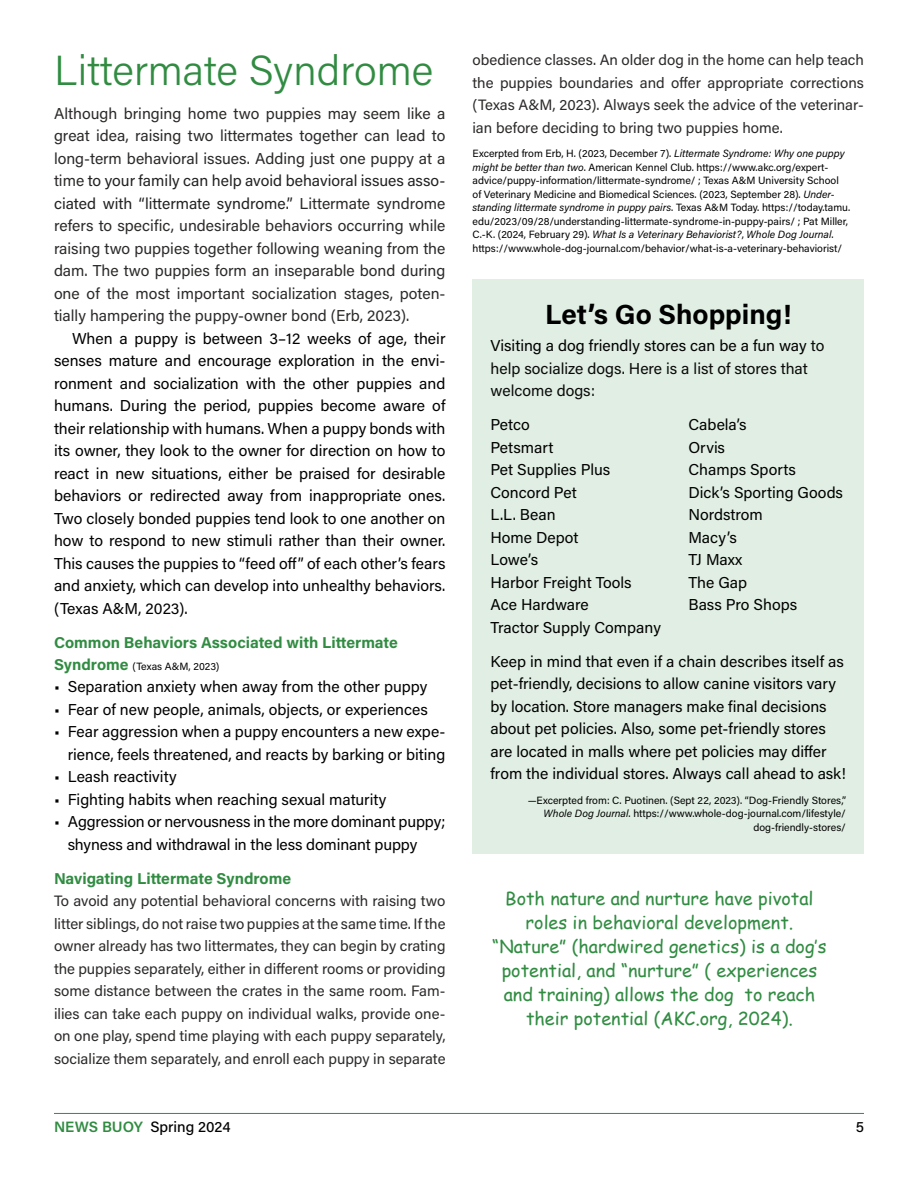
<style>
.page{position:relative;width:918px;height:1188px;background:#fff}
.page>*{position:absolute;margin:0;border:0;box-sizing:border-box;transform-origin:0 0}
.t1{font:300 42px "Acumin Pro";color:#318c42}
.t2{font:700 27.75px "Acumin Pro";color:#000}
.t3{font:18px/24px "Comic Sans MS";color:#318c42;text-align:center}
.t4{font:15.75px/22.5px "Acumin Pro";color:#000}
.t5{font:15.75px/22.5px "Acumin Pro";color:#2c2a29;text-align:justify}
.t6{font:15.75px/22.5px "Acumin Pro";color:#0a0a0a}
.t7{font:700 15.75px "Acumin Pro";color:#318c42}
.t8{font:15px/22.5px "Acumin Pro";color:#2c2a29;text-align:justify}
.t9{font:500 15px "Acumin Pro";color:#000}
.t10{font:10.5px/13.5px "Acumin Pro";color:#000;text-align:right}
.s1{color:#222223}
.s2{font-weight:700;font-size:15.75px;color:#318c42}
.s3{font-style:italic}
.s4{color:#000}
.s5{font-weight:600;color:#318c42}
</style>
<div class="page">
<hr style="left:54px;top:1113px;width:810px;height:1px;background:#318c42">
<div style="left:472px;top:280px;width:392px;height:574px;background:#e0eee3"></div>
<h1 class="t1" style="left:54px;top:41px;width:381px">Littermate Syndrome</h1>
<p class="t5" style="left:54px;top:101px;width:393px">Although bringing home two puppies may seem like a great idea, raising two littermates together can lead to long-term behavioral issues. Adding just one puppy at a time <span class="s1">to your family can help avoid behavioral issues asso&shy;ciated with “littermate syndrome.”</span> Littermate syndrome refers to specific, undesirable behaviors occurring while raising two puppies together following weaning from the dam. The two puppies form an inseparable bond during one of the most important socialization stages, poten&shy;tially hampering the puppy-owner bond (Erb, 2023).</p>
<p class="t4" style="left:54px;top:326px;width:393px;text-align:justify;text-indent:18px">When a puppy is between 3–12 weeks of age, their senses mature and encourage exploration in the envi&shy;ronment and socialization with the other puppies and humans. During the period, puppies become aware of their relationship with humans. When a puppy bonds with its owner, they look to the owner for direction on how to react in new situations, either be praised for desirable behaviors or redirected away from inappropriate ones.<br>Two closely bonded puppies tend look to one another on how to respond to new stimuli rather than their owner.<br>This causes the puppies to “feed off” of each other’s fears and anxiety, which can develop into unhealthy behaviors. (Texas A&amp;M, 2023).</p>
<p class="t7" style="left:54px;top:631px;width:345px">Common Behaviors Associated with Littermate</p>
<p class="t10" style="left:54px;top:659px;width:167px"><span class="s2">Syndrome</span> (Texas A&amp;M, 2023)</p>
<p class="t4" style="left:54px;top:675px;width:375px">• Separation anxiety when away from the other puppy</p>
<p class="t4" style="left:54px;top:697px;width:376px">• Fear of new people, animals, objects, or experiences</p>
<p class="t4" style="left:54px;top:720px;width:393px;text-align:right">• Fear aggression when a puppy encounters a new expe&shy;rience, feels threatened, and reacts by barking or biting</p>
<p class="t4" style="left:54px;top:765px;width:124px">• Leash reactivity</p>
<p class="t4" style="left:54px;top:788px;width:334px">• Fighting habits when reaching sexual maturity</p>
<p class="t4" style="left:68px;top:810px;width:379px;text-indent:-14px">• Aggression or nervousness in the more dominant puppy; shyness and withdrawal in the less dominant puppy</p>
<p class="t7" style="left:54px;top:867px;width:239px">Navigating Littermate Syndrome</p>
<p class="t8" style="left:54px;top:889px;width:393px">To avoid any potential behavioral concerns with raising two litter siblings, do not raise two puppies at the same time. If the owner already has two littermates, they can begin by crating the puppies separately, either in different rooms or providing some distance between the crates in the same room. Fam&shy;ilies can take each puppy on individual walks, provide one&shy;on one play, spend time playing with each puppy separately, socialize them separately, and enroll each puppy in separate</p>
<p class="t8" style="left:472px;top:48px;width:393px">obedience classes. An older dog in the home can help teach the puppies boundaries and offer appropriate corrections (Texas A&amp;M, 2023). Always seek the advice of the veterinar&shy;ian before deciding to bring two puppies home.</p>
<p class="t10" style="left:472px;top:146px;width:379px;text-align:left">Excerpted from Erb, H. (2023, December 7). <span class="s3">Littermate Syndrome: Why one puppy might be better than two</span>. American Kennel Club. https://www.akc.org/expert&shy;advice/puppy-information/littermate-syndrome/ ; Texas A&amp;M University School of Veterinary Medicine and Biomedical Sciences. (2023, September 28). <span class="s3">Under&shy;standing littermate syndrome in puppy pairs</span>. Texas A&amp;M Today. https://today.tamu. edu/2023/09/28/understanding-littermate-syndrome-in-puppy-pairs/ ; Pat Miller, C.-K. (2024, February 29). <span class="s3">What Is a Veterinary Behaviorist?</span>, <span class="s3">Whole Dog Journal</span>. https://www.whole-dog-journal.com/behavior/what-is-a-veterinary-behaviorist/</p>
<h2 class="t2" style="left:545px;top:294px;width:248px">Let’s Go Shopping!</h2>
<p class="t6" style="left:490px;top:334px;width:335px"><span class="s4">Visiting a dog friendly stores can be a fun way</span> to help socialize dogs. Here is a list of stores that welcome dogs:</p>
<p class="t4" style="left:490px;top:413px;width:41px">Petco</p>
<p class="t4" style="left:688px;top:413px;width:60px">Cabela’s</p>
<p class="t4" style="left:490px;top:435px;width:64px">Petsmart</p>
<p class="t4" style="left:688px;top:435px;width:38px">Orvis</p>
<p class="t4" style="left:490px;top:458px;width:121px">Pet Supplies Plus</p>
<p class="t4" style="left:688px;top:458px;width:109px">Champs Sports</p>
<p class="t4" style="left:490px;top:480px;width:88px">Concord Pet</p>
<p class="t4" style="left:688px;top:480px;width:156px">Dick’s Sporting Goods</p>
<p class="t4" style="left:490px;top:503px;width:67px">L.L. Bean</p>
<p class="t4" style="left:688px;top:503px;width:76px">Nordstrom</p>
<p class="t4" style="left:490px;top:525px;width:89px">Home Depot</p>
<p class="t4" style="left:688px;top:525px;width:50px">Macy’s</p>
<p class="t4" style="left:490px;top:548px;width:49px">Lowe’s</p>
<p class="t4" style="left:688px;top:548px;width:55px">TJ Maxx</p>
<p class="t4" style="left:490px;top:570px;width:143px">Harbor Freight Tools</p>
<p class="t4" style="left:688px;top:570px;width:60px">The Gap</p>
<p class="t4" style="left:490px;top:593px;width:100px">Ace Hardware</p>
<p class="t4" style="left:688px;top:593px;width:110px">Bass Pro Shops</p>
<p class="t4" style="left:490px;top:610px;width:355px;line-height:33.8px">Tractor Supply Company<br>Keep in mind that even if a chain describes itself as</p>
<p class="t4" style="left:490px;top:672px;width:357px">pet-friendly, decisions to allow canine visitors vary by location. Store managers make final decisions about pet policies. Also, some pet-friendly stores are located in malls where pet policies may differ from the individual stores. Always call ahead to ask!</p>
<p class="t10" style="left:528px;top:793px;width:320px">—Excerpted from: C. Puotinen. (Sept 22, 2023). “Dog-Friendly Stores,”<br><span class="s3">Whole Dog Journal</span>. https://www.whole-dog-journal.com/lifestyle/ dog-friendly-stores/</p>
<p class="t3" style="left:492px;top:886px;width:336px">Both nature and nurture have pivotal roles in behavioral development. “Nature” (hardwired genetics) is a dog’s potential, and “nurture” ( experiences and training) allows the dog to reach their potential (AKC.org, 2024).</p>
<p class="t9" style="left:54px;top:1116px;width:178px"><span class="s5">NEWS BUOY</span> Spring 2024</p>
<p class="t9" style="left:856px;top:1116px;width:10px">5</p>
</div>
